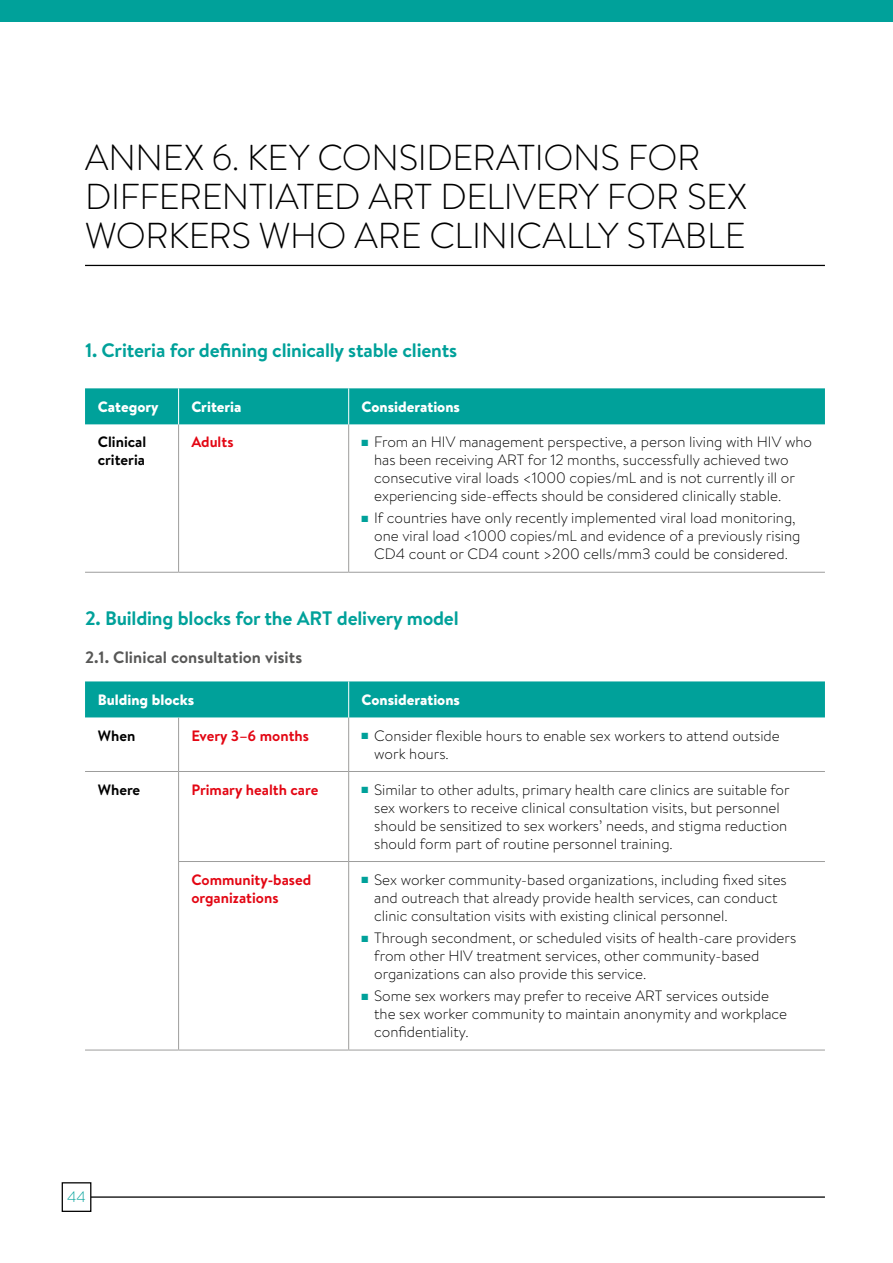
<style>
.page{position:relative;width:893px;height:1263px;background:#fff}
.page>*{position:absolute;margin:0;border:0;box-sizing:border-box;transform-origin:0 0}
.t1{font:300 36px/39px "Brandon Text";letter-spacing:-.01em;color:#000}
.t2{font:700 19.5px "Brandon Text";letter-spacing:-.01em;color:#00a19a}
.t3{font:700 16.5px "Brandon Text";letter-spacing:.005em;color:#575756}
.t4{font:300 15px/18px "Brandon Text";color:#000}
.t5{font:700 15px/18px "Brandon Text";color:#e30613}
.t6{font:900 15px "Brandon Text";color:#fff}
.t7{font:700 15px/18px "Brandon Text";color:#000}
.t8{font:300 15px "Brandon Text";color:#00a19a}
.s1{color:#00a19a}
</style>
<div class="page">
<div style="left:0;top:0;width:893px;height:21px;background:#00a19a"></div>
<hr style="left:85px;top:265px;width:740px;height:1px;background:#000">
<div style="left:85px;top:388px;width:740px;height:36px;background:#00a19a"></div>
<hr style="left:178px;top:424px;width:1px;height:148px;background:#9d9d9c">
<hr style="left:348px;top:424px;width:1px;height:148px;background:#9d9d9c">
<hr style="left:85px;top:572px;width:94px;height:1px;background:#9d9d9c">
<hr style="left:179px;top:572px;width:170px;height:1px;background:#9d9d9c">
<hr style="left:349px;top:572px;width:476px;height:1px;background:#9d9d9c">
<hr style="left:178px;top:388px;width:1px;height:36px;background:#fff">
<hr style="left:348px;top:388px;width:1px;height:36px;background:#fff">
<div style="left:85px;top:681px;width:740px;height:36px;background:#00a19a"></div>
<hr style="left:178px;top:717px;width:1px;height:54px;background:#9d9d9c">
<hr style="left:348px;top:717px;width:1px;height:54px;background:#9d9d9c">
<hr style="left:85px;top:771px;width:94px;height:1px;background:#9d9d9c">
<hr style="left:179px;top:771px;width:170px;height:1px;background:#9d9d9c">
<hr style="left:178px;top:772px;width:1px;height:89px;background:#9d9d9c">
<hr style="left:349px;top:771px;width:476px;height:1px;background:#9d9d9c">
<hr style="left:348px;top:772px;width:1px;height:89px;background:#9d9d9c">
<hr style="left:178px;top:861px;width:171px;height:1px;background:#9d9d9c">
<hr style="left:178px;top:862px;width:1px;height:187px;background:#9d9d9c">
<hr style="left:349px;top:861px;width:476px;height:1px;background:#9d9d9c">
<hr style="left:348px;top:862px;width:1px;height:187px;background:#9d9d9c">
<hr style="left:85px;top:1049px;width:94px;height:1px;background:#9d9d9c">
<hr style="left:179px;top:1049px;width:170px;height:1px;background:#9d9d9c">
<hr style="left:349px;top:1049px;width:476px;height:1px;background:#9d9d9c">
<hr style="left:348px;top:681px;width:1px;height:36px;background:#fff">
<hr style="left:85px;top:1196px;width:740px;height:2px;background:#000">
<div style="left:62px;top:1183px;width:29px;height:28px;background:#fff"></div>
<div style="left:62px;top:1182px;width:29px;height:30px;border:1px solid #000"></div>
<h1 class="t1" style="left:85px;top:137px;width:664px">ANNEX 6. KEY CONSIDERATIONS FOR<br>DIFFERENTIATED ART DELIVERY FOR SEX<br>WORKERS WHO ARE CLINICALLY STABLE</h1>
<h2 class="t2" style="left:85px;top:336px;width:374px">1. Criteria for defining clinically stable clients</h2>
<p class="t6" style="left:98px;top:396px;width:62px">Category</p>
<p class="t6" style="left:191px;top:396px;width:52px">Criteria</p>
<p class="t6" style="left:361px;top:396px;width:100px">Considerations</p>
<p class="t7" style="left:98px;top:433px;width:50px">Clinical criteria</p>
<p class="t5" style="left:191px;top:433px;width:44px">Adults</p>
<p class="t4" style="left:374px;top:432px;width:439px;text-indent:-13px"><span class="s1">■</span> From an HIV management perspective, a person living with HIV who has been receiving ART for 12 months, successfully achieved two consecutive viral loads &lt;1000 copies/mL and is not currently ill or experiencing side-effects should be considered clinically stable.</p>
<p class="t4" style="left:374px;top:509px;width:428px;text-indent:-13px"><span class="s1">■</span> If countries have only recently implemented viral load monitoring, one viral load &lt;1000 copies/mL and evidence of a previously rising<br>CD4 count or CD4 count &gt;200 cells/mm3 could be considered.</p>
<h2 class="t2" style="left:85px;top:604px;width:375px">2. Building blocks for the ART delivery model</h2>
<p class="t3" style="left:85px;top:645px;width:219px">2.1. Clinical consultation visits</p>
<p class="t6" style="left:98px;top:689px;width:98px">Bulding blocks</p>
<p class="t6" style="left:361px;top:689px;width:100px">Considerations</p>
<p class="t7" style="left:98px;top:726px;width:39px">When</p>
<p class="t5" style="left:191px;top:726px;width:119px">Every 3–6 months</p>
<p class="t4" style="left:374px;top:726px;width:407px;text-indent:-13px"><span class="s1">■</span> Consider flexible hours to enable sex workers to attend outside work hours.</p>
<p class="t7" style="left:98px;top:780px;width:44px">Where</p>
<p class="t5" style="left:191px;top:780px;width:129px">Primary health care</p>
<p class="t4" style="left:374px;top:780px;width:417px;text-indent:-13px"><span class="s1">■</span> Similar to other adults, primary health care clinics are suitable for sex workers to receive clinical consultation visits, but personnel should be sensitized to sex workers’ needs, and stigma reduction should form part of routine personnel training.</p>
<p class="t5" style="left:191px;top:870px;width:121px">Community-based organizations</p>
<p class="t4" style="left:374px;top:870px;width:414px;text-indent:-13px"><span class="s1">■</span> Sex worker community-based organizations, including fixed sites and outreach that already provide health services, can conduct clinic consultation visits with existing clinical personnel.</p>
<p class="t4" style="left:374px;top:928px;width:424px;text-indent:-13px"><span class="s1">■</span> Through secondment, or scheduled visits of health-care providers from other HIV treatment services, other community-based organizations can also provide this service.</p>
<p class="t4" style="left:374px;top:986px;width:414px;text-indent:-13px"><span class="s1">■</span> Some sex workers may prefer to receive ART services outside the sex worker community to maintain anonymity and workplace confidentiality.</p>
<p class="t8" style="left:67px;top:1187px;width:20px">44</p>
</div>
